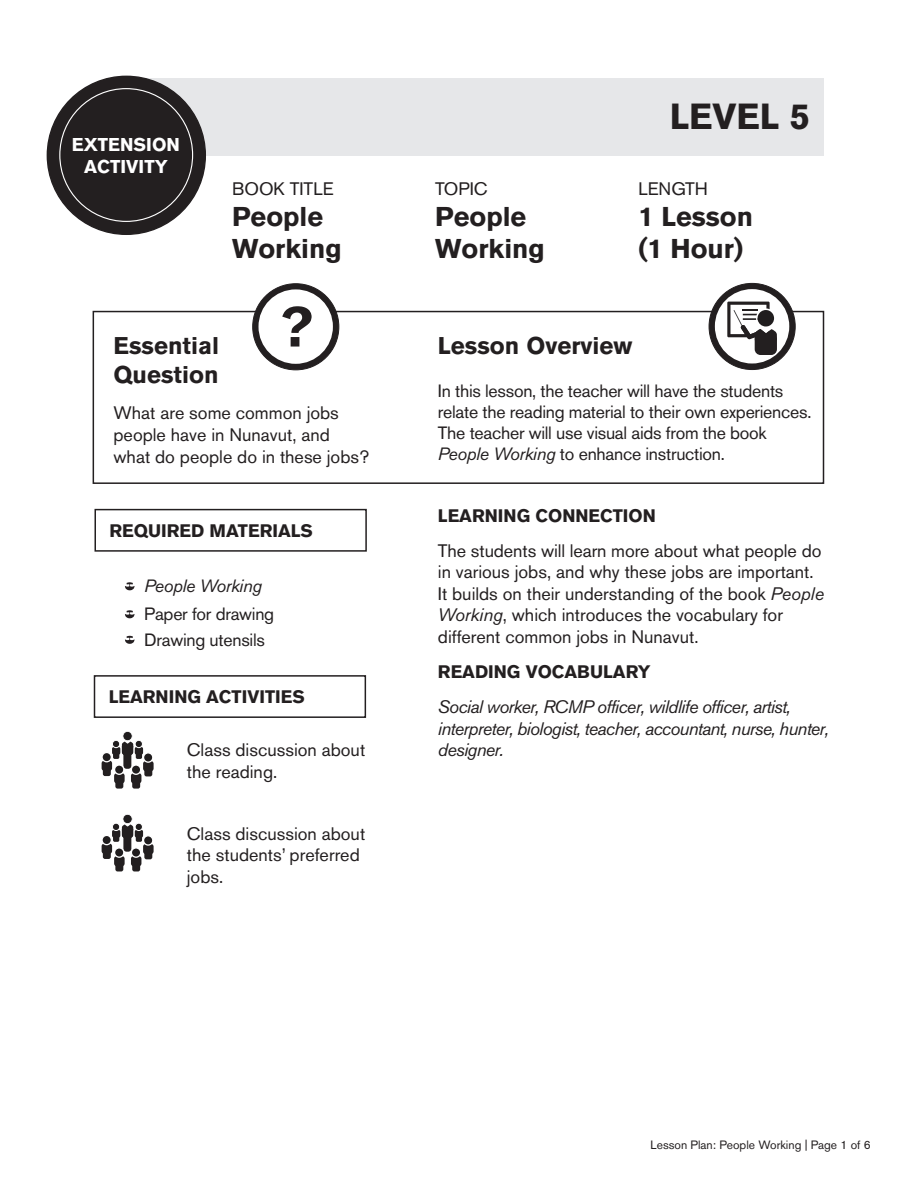
<style>
.page{position:relative;width:918px;height:1188px;background:#fff}
.page>*{position:absolute;margin:0;border:0;box-sizing:border-box;transform-origin:0 0}
.t1{font:700 61.5px "Akzidenz Grotesk BQ";color:#231f20}
.t2{font:700 36px "Akzidenz Grotesk BQ";color:#231f20}
.t3{font:700 27px/31.5px "Akzidenz Grotesk BQ";color:#231f20}
.t4{font:700 24px "Akzidenz Grotesk BQ";color:#231f20}
.t5{font:700 18.45px/22px "Akzidenz Grotesk BQ";color:#fff;text-align:center}
.SUB1{font:18px/21.6px "Akzidenz Grotesk BQ";color:#231f20}
.SUB1-2{font:italic 18px/21.6px "Akzidenz Grotesk BQ";letter-spacing:-.035em;color:#231f20}
.LEARNING_ACTIVITIES{font:18px/21.6px "Akzidenz Grotesk BQ";color:#231f20}
.SUB1-3{font:700 18px "Akzidenz Grotesk BQ";color:#231f20}
.Teaching_Strategy{font:18px/21.6px "Akzidenz Grotesk BQ";color:#231f20}
.Teaching_Strategy-2{font:17.7px/21.3px "Akzidenz Grotesk BQ";letter-spacing:-.015em;color:#231f20}
.STAR_BULLETS{font:17.7px "Akzidenz Grotesk BQ";letter-spacing:-.015em;color:#231f20}
.STAR_BULLETS-2{font:italic 17.7px "Akzidenz Grotesk BQ";letter-spacing:-.015em;color:#231f20}
.t6{font:12px "Akzidenz Grotesk BQ";color:#231f20}
.s1{font-style:italic}
</style>
<div class="page">
<div style="left:93px;top:311px;width:731px;height:173px;border:2px solid #231f20"></div>
<div style="left:139px;top:78px;width:685px;height:78px;background:#e6e7e9"></div>
<div style="left:47px;top:76px;width:158px;height:158px;background:#231f20;border-radius:50%"></div>
<div style="left:94px;top:675px;width:272px;height:43px;border:2px solid #231f20"></div>
<div style="left:253px;top:284px;width:86px;height:86px;background:#231f20;border-radius:50%"></div>
<div style="left:260px;top:290px;width:72px;height:73px;background:#fff;border-radius:50%"></div>
<div style="left:259px;top:289px;width:74px;height:75px;border:2px solid #fff;border-radius:50%"></div>
<svg style="left:709px;top:283px;width:86px;height:87px;background:#3a3737"></svg>
<div style="left:716px;top:290px;width:72px;height:72px;background:#fff;border-radius:50%"></div>
<div style="left:715px;top:289px;width:74px;height:75px;border:2px solid #fff;border-radius:50%"></div>
<div style="left:755px;top:333px;width:22px;height:22px;background:#231f20;border-radius:6px"></div>
<svg style="left:727px;top:302px;width:50px;height:41px"></svg>
<div style="left:131px;top:773px;width:10px;height:10px;background:#231f20;border-radius:3px"></div>
<div style="left:132px;top:780px;width:8px;height:9px;background:#231f20;border-radius:2px"></div>
<div style="left:144px;top:768px;width:8px;height:8px;background:#231f20;border-radius:2px"></div>
<div style="left:114px;top:773px;width:11px;height:10px;background:#231f20;border-radius:3px"></div>
<div style="left:115px;top:780px;width:8px;height:9px;background:#231f20;border-radius:2px"></div>
<svg style="left:101px;top:731px;width:52px;height:44px"></svg>
<svg style="left:125px;top:582px;width:10px;height:8px"></svg>
<svg style="left:125px;top:610px;width:10px;height:8px"></svg>
<svg style="left:125px;top:636px;width:10px;height:8px"></svg>
<div style="left:94px;top:509px;width:273px;height:43px;border:2px solid #231f20"></div>
<div style="left:131px;top:856px;width:10px;height:10px;background:#231f20;border-radius:3px"></div>
<div style="left:132px;top:863px;width:8px;height:8px;background:#231f20;border-radius:2px"></div>
<div style="left:114px;top:856px;width:11px;height:10px;background:#231f20;border-radius:3px"></div>
<div style="left:115px;top:863px;width:8px;height:8px;background:#231f20;border-radius:2px"></div>
<svg style="left:101px;top:814px;width:52px;height:44px"></svg>
<p class="t5" style="left:72px;top:133px;width:110px">EXTENSION<br>ACTIVITY</p>
<p class="SUB1" style="left:232px;top:178px;width:103px">BOOK TITLE</p>
<p class="t3" style="left:232px;top:201px;width:111px">People<br>Working</p>
<p class="t1" style="left:276px;top:292px;width:39px">?</p>
<p class="t4" style="left:114px;top:332px;width:107px">Essential</p>
<p class="t4" style="left:114px;top:361px;width:107px">Question</p>
<p class="Teaching_Strategy" style="left:114px;top:402px;width:257px">What are some common jobs people have in Nunavut, and what do people do in these jobs?</p>
<p class="SUB1-3" style="left:110px;top:520px;width:205px">REQUIRED MATERIALS</p>
<p class="STAR_BULLETS-2" style="left:144px;top:576px;width:119px">People Working</p>
<p class="STAR_BULLETS" style="left:144px;top:604px;width:131px">Paper for drawing</p>
<p class="STAR_BULLETS" style="left:144px;top:629px;width:122px">Drawing utensils</p>
<p class="SUB1-3" style="left:109px;top:686px;width:198px">LEARNING ACTIVITIES</p>
<p class="SUB1" style="left:435px;top:178px;width:54px">TOPIC</p>
<p class="t3" style="left:435px;top:201px;width:111px">People<br>Working</p>
<p class="t2" style="left:670px;top:96px;width:142px">LEVEL 5</p>
<p class="SUB1" style="left:638px;top:178px;width:71px">LENGTH</p>
<p class="t3" style="left:638px;top:201px;width:116px">1 Lesson</p>
<p class="t3" style="left:638px;top:233px;width:106px">(1 Hour)</p>
<p class="t4" style="left:438px;top:332px;width:196px">Lesson Overview</p>
<p class="Teaching_Strategy-2" style="left:438px;top:380px;width:375px">In this lesson, the teacher will have the students relate the reading material to their own experiences.<br>The teacher will use visual aids from the book <span class="s1">People Working</span> to enhance instruction.</p>
<p class="SUB1-3" style="left:438px;top:505px;width:220px">LEARNING CONNECTION</p>
<p class="SUB1" style="left:438px;top:539px;width:388px">The students will learn more about what people do in various jobs, and why these jobs are important.<br>It builds on their understanding of the book <span class="s1">People Working</span>, which introduces the vocabulary for different common jobs in Nunavut.</p>
<p class="SUB1-3" style="left:438px;top:661px;width:214px">READING VOCABULARY</p>
<p class="SUB1-2" style="left:438px;top:696px;width:392px">Social worker, RCMP officer, wildlife officer, artist, interpreter, biologist, teacher, accountant, nurse, hunter,</p>
<p class="LEARNING_ACTIVITIES" style="left:187px;top:739px;width:180px">Class discussion about</p>
<p class="SUB1-2" style="left:438px;top:739px;width:67px">designer.</p>
<p class="LEARNING_ACTIVITIES" style="left:187px;top:761px;width:92px">the reading.</p>
<p class="LEARNING_ACTIVITIES" style="left:187px;top:823px;width:180px">Class discussion about the students’ preferred jobs.</p>
<p class="t6" style="left:651px;top:1138px;width:222px">Lesson Plan: People Working | Page 1 of 6</p>
</div>
